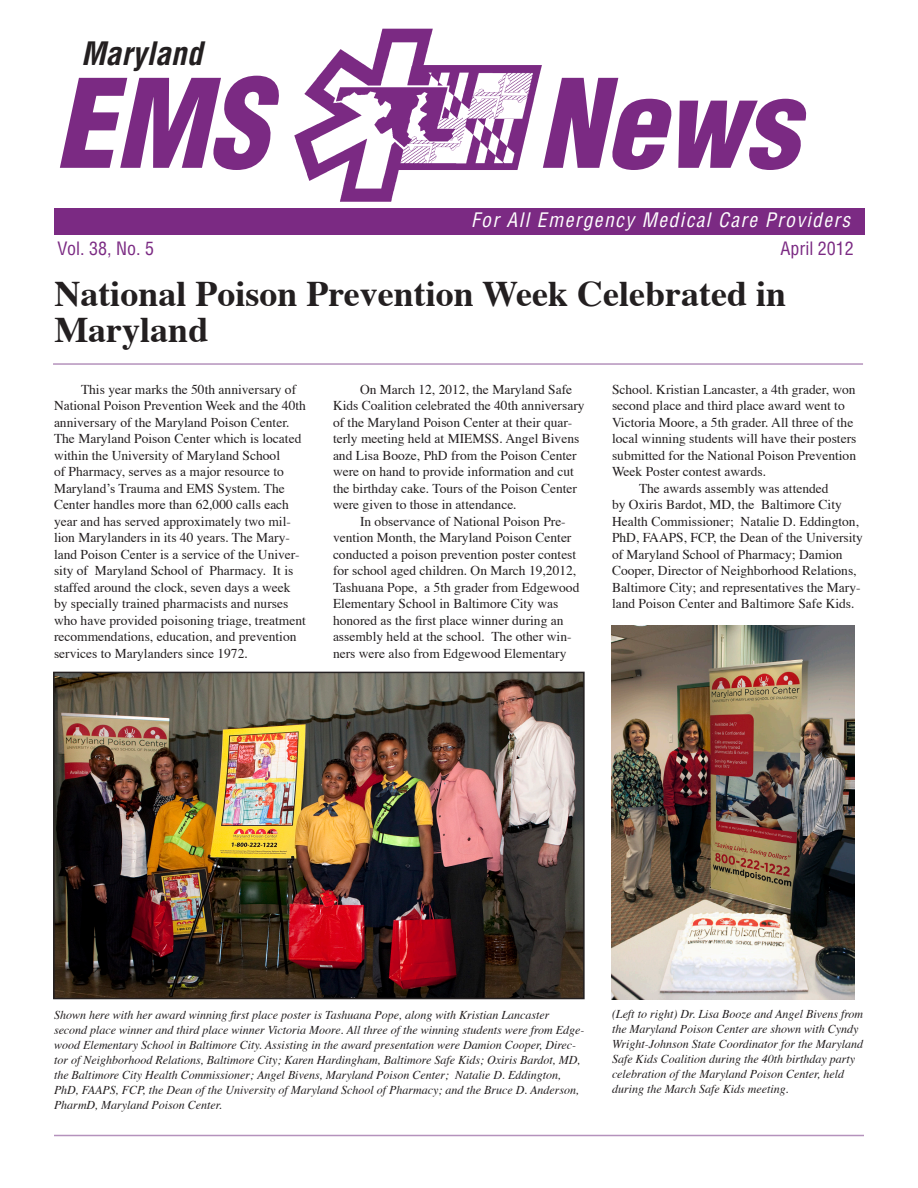
<style>
.page{position:relative;width:918px;height:1188px;background:#fff}
.page>*{position:absolute;margin:0;border:0;box-sizing:border-box;transform-origin:0 0}
.t1{font:italic 900 condensed 120px "Helvetica";color:#7b2a83}
.t2{font:700 36px/36px "Times";color:#231f20}
.t3{font:italic 700 condensed 31.5px "Helvetica";color:#231f20}
.t4{font:italic condensed 19.5px "Helvetica";letter-spacing:.075em;color:#fff}
.t5{font:condensed 18px "Helvetica";color:#7b2a83}
.t6{font:13.5px/16.5px "Times";color:#231f20}
.Paragraph_Style_1{font:italic 12px/15px "Times";color:#231f20}
</style>
<div class="page">
<img style="left:294px;top:28px;width:248px;height:174px">
<div style="left:54px;top:208px;width:810px;height:27px;background:#7b2a83"></div>
<hr style="left:53px;top:363px;width:810px;height:2px;background:#b592bc">
<img style="left:56px;top:675px;width:526px;height:321px">
<div style="left:53px;top:672px;width:532px;height:327px;border:2px solid #231f20"></div>
<img style="left:611px;top:625px;width:243px;height:374px">
<hr style="left:54px;top:1135px;width:810px;height:1px;background:#b592bc">
<p class="t3" style="left:81px;top:34px;width:123px">Maryland</p>
<p class="t1" style="left:54px;top:49px;width:215px">EMS</p>
<p class="t1" style="left:538px;top:49px;width:262px">News</p>
<p class="t4" style="left:471px;top:208px;width:381px">For All Emergency Medical Care Providers</p>
<p class="t5" style="left:57px;top:238px;width:98px">Vol. 38, No. 5</p>
<p class="t5" style="left:780px;top:238px;width:75px">April 2012</p>
<p class="t2" style="left:54px;top:277px;width:733px">National Poison Prevention Week Celebrated in<br>Maryland</p>
<p class="t6" style="left:54px;top:382px;width:253px;text-indent:27px">This year marks the 50th anniversary of National Poison Prevention Week and the 40th anniversary of the Maryland Poison Center.<br>The Maryland Poison Center which is located within the University of Maryland School<br>of Pharmacy, serves as a major resource to Maryland’s Trauma and EMS System. The Center handles more than 62,000 calls each year and has served approximately two mil&shy;lion Marylanders in its 40 years. The Mary&shy;land Poison Center is a service of the Univer&shy;sity of Maryland School of Pharmacy. It is staffed around the clock, seven days a week by specially trained pharmacists and nurses who have provided poisoning triage, treatment recommendations, education, and prevention services to Marylanders since 1972.</p>
<p class="t6" style="left:333px;top:382px;width:253px;text-indent:27px">On March 12, 2012, the Maryland Safe Kids Coalition celebrated the 40th anniversary of the Maryland Poison Center at their quar&shy;terly meeting held at MIEMSS. Angel Bivens and Lisa Booze, PhD from the Poison Center were on hand to provide information and cut the birthday cake. Tours of the Poison Center were given to those in attendance.</p>
<p class="t6" style="left:333px;top:514px;width:248px;text-indent:27px">In observance of National Poison Pre&shy;vention Month, the Maryland Poison Center conducted a poison prevention poster contest for school aged children. On March 19,2012, Tashuana Pope, a 5th grader from Edgewood Elementary School in Baltimore City was honored as the first place winner during an assembly held at the school. The other win&shy;ners were also from Edgewood Elementary</p>
<p class="t6" style="left:612px;top:382px;width:246px">School. Kristian Lancaster, a 4th grader, won second place and third place award went to Victoria Moore, a 5th grader. All three of the local winning students will have their posters submitted for the National Poison Prevention Week Poster contest awards.</p>
<p class="t6" style="left:612px;top:481px;width:253px;text-indent:27px">The awards assembly was attended<br>by Oxiris Bardot, MD, the Baltimore City Health Commissioner; Natalie D. Eddington, PhD, FAAPS, FCP, the Dean of the University of Maryland School of Pharmacy; Damion Cooper, Director of Neighborhood Relations, Baltimore City; and representatives the Mary&shy;land Poison Center and Baltimore Safe Kids.</p>
<p class="Paragraph_Style_1" style="left:54px;top:1008px;width:532px">Shown here with her award winning first place poster is Tashuana Pope, along with Kristian Lancaster second place winner and third place winner Victoria Moore. All three of the winning students were from Edge&shy;wood Elementary School in Baltimore City. Assisting in the award presentation were Damion Cooper, Direc&shy;tor of Neighborhood Relations, Baltimore City; Karen Hardingham, Baltimore Safe Kids; Oxiris Bardot, MD, the Baltimore City Health Commissioner; Angel Bivens, Maryland Poison Center; Natalie D. Eddington, PhD, FAAPS, FCP, the Dean of the University of Maryland School of Pharmacy; and the Bruce D. Anderson, PharmD, Maryland Poison Center.</p>
<p class="Paragraph_Style_1" style="left:612px;top:1007px;width:253px">(Left to right) Dr. Lisa Booze and Angel Bivens from the Maryland Poison Center are shown with Cyndy Wright-Johnson State Coordinator for the Maryland Safe Kids Coalition during the 40th birthday party celebration of the Maryland Poison Center, held during the March Safe Kids meeting.</p>
</div>
